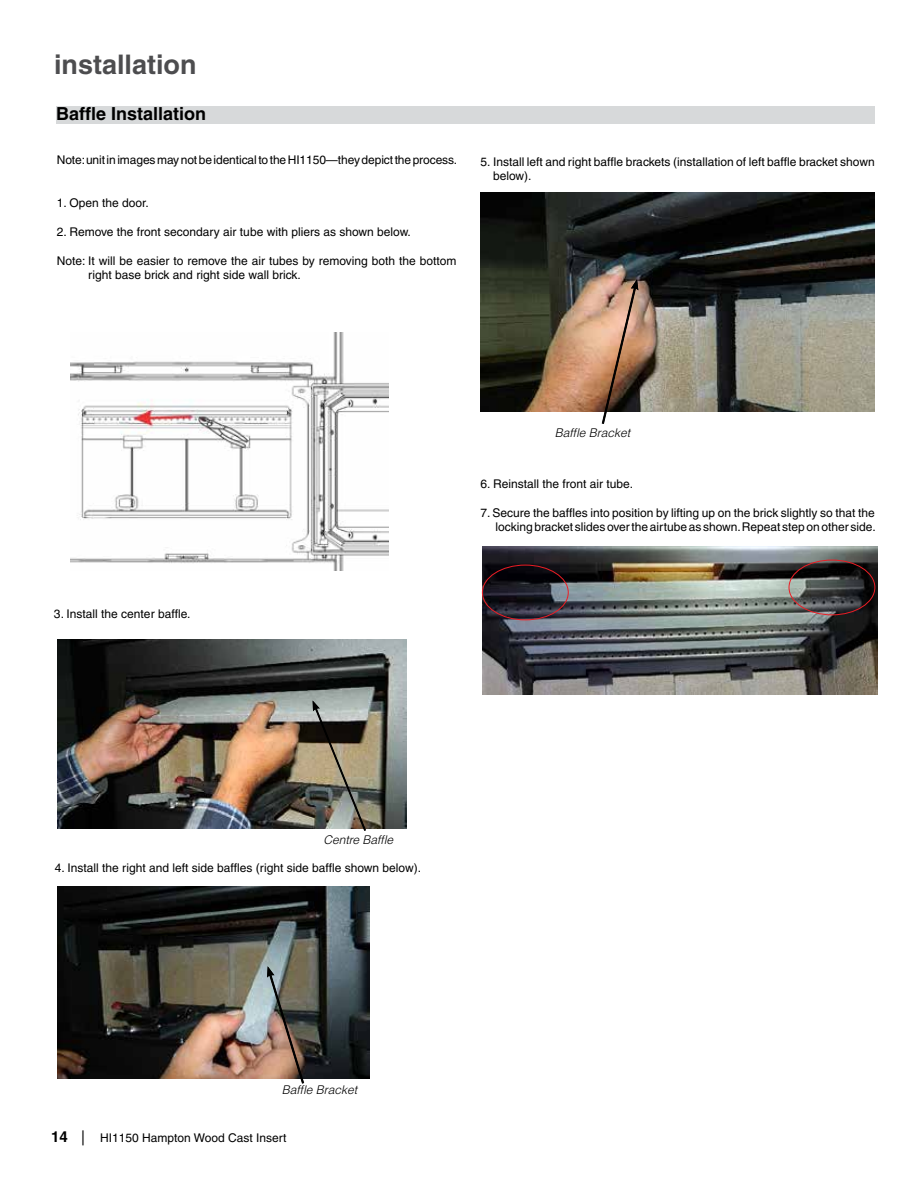
<style>
.page{position:relative;width:918px;height:1188px;background:#fff}
.page>*{position:absolute;margin:0;border:0;box-sizing:border-box;transform-origin:0 0}
.t1{font:700 27px "Helvetica";color:#4d4d4f}
.t2{font:700 18px "Helvetica";color:#000}
.t3{font:12px/14.4px "Helvetica";color:#000}
.t4{font:italic 300 12px "Helvetica";color:#000}
.s1{font-weight:700;font-size:15px}
.s2{font-size:15px}
</style>
<div class="page">
<div style="left:56px;top:106px;width:818px;height:18px;background:#d7d9da"></div>
<img style="left:480px;top:193px;width:395px;height:219px">
<img style="left:57px;top:640px;width:349px;height:188px">
<img style="left:57px;top:886px;width:312px;height:193px">
<img style="left:313px;top:701px;width:54px;height:130px">
<svg style="left:601px;top:279px;width:37px;height:145px;background:#a6816a"></svg>
<img style="left:267px;top:966px;width:38px;height:118px">
<img style="left:70px;top:332px;width:318px;height:239px">
<img style="left:483px;top:546px;width:394px;height:149px">
<div style="left:482px;top:565px;width:87px;height:55px;border:1px solid #ed1d24;border-radius:50%"></div>
<div style="left:789px;top:560px;width:86px;height:55px;border:1px solid #ed1d24;border-radius:50%"></div>
<h1 class="t1" style="left:54px;top:48px;width:144px">installation</h1>
<h2 class="t2" style="left:56px;top:102px;width:152px">Baffle Installation</h2>
<p class="t3" style="left:57px;top:153px;width:402px">Note: unit in images may not be identical to the HI1150—they depict the process.</p>
<p class="t3" style="left:57px;top:196px;width:94px">1. Open the door.</p>
<p class="t3" style="left:57px;top:225px;width:356px">2. Remove the front secondary air tube with pliers as shown below.</p>
<p class="t3" style="left:88px;top:254px;width:370px;text-indent:-31px">Note: It will be easier to remove the air tubes by removing both the bottom right base brick and right side wall brick.</p>
<p class="t3" style="left:493px;top:155px;width:383px;text-indent:-13px">5. Install left and right baffle brackets (installation of left baffle bracket shown below).</p>
<p class="t3" style="left:54px;top:607px;width:138px">3. Install the center baffle.</p>
<p class="t4" style="left:555px;top:425px;width:77px">Baffle Bracket</p>
<p class="t3" style="left:481px;top:477px;width:154px">6. Reinstall the front air tube.</p>
<p class="t3" style="left:481px;top:506px;width:397px;text-align:right">7. Secure the baffles into position by lifting up on the brick slightly so that the locking bracket slides over the airtube as shown. Repeat step on other side.</p>
<p class="t4" style="left:323px;top:833px;width:71px">Centre Baffle</p>
<p class="t3" style="left:55px;top:861px;width:368px">4. Install the right and left side baffles (right side baffle shown below).</p>
<p class="t4" style="left:282px;top:1082px;width:77px">Baffle Bracket</p>
<p class="t3" style="left:51px;top:1130px;width:237px"><span class="s1">14</span> <span class="s2">|</span> HI1150 Hampton Wood Cast Insert</p>
</div>
